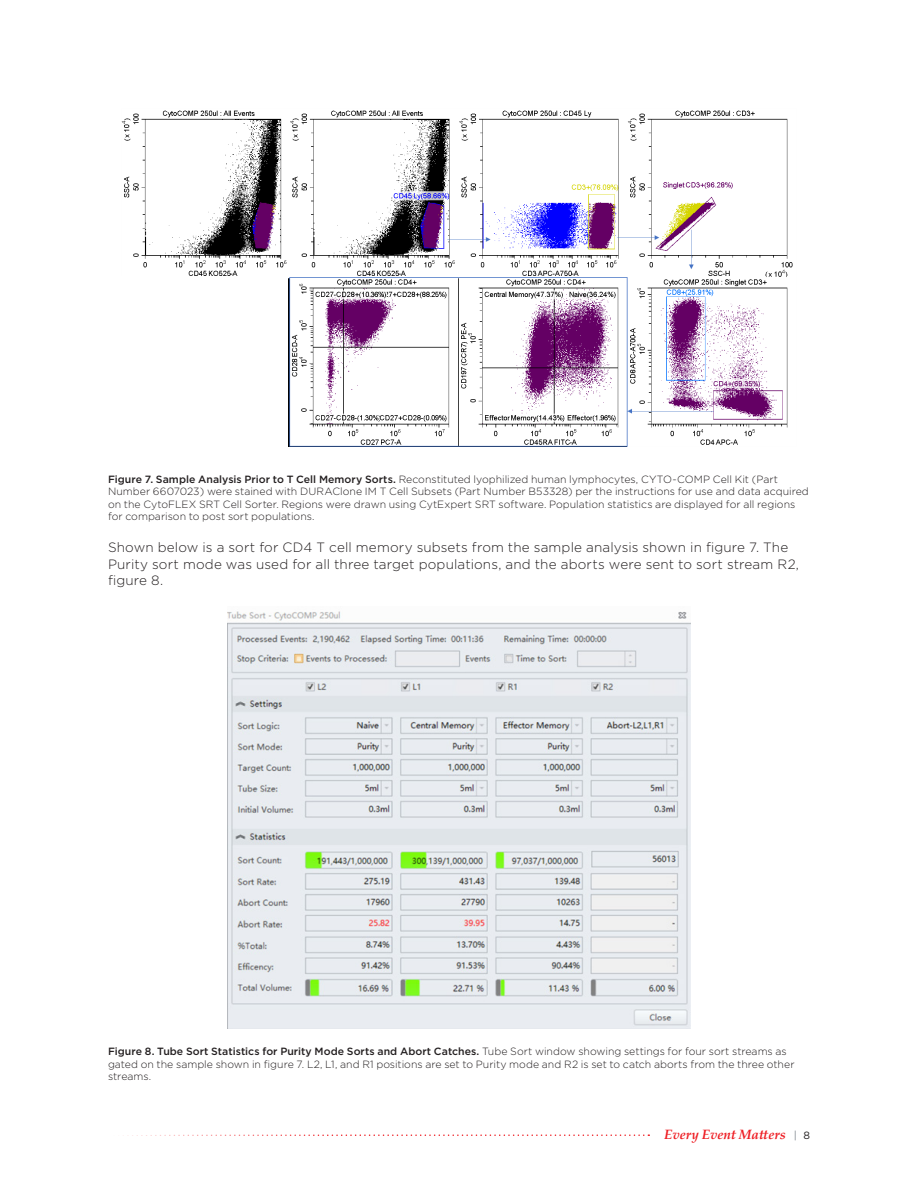
<style>
.page{position:relative;width:918px;height:1188px;background:#fff}
.page>*{position:absolute;margin:0;border:0;box-sizing:border-box;transform-origin:0 0}
.Doc_-_Body{font:300 13.5px/16.5px "Gotham";letter-spacing:.01em;color:#231f20}
.t1{font:italic 700 13.5px "Palatino Linotype";letter-spacing:-.005em;color:#ee1d23}
.Doc_-_Caption{font:300 10.5px/12.6px "Gotham";color:#231f20}
.s1{font-weight:500}
.s2{font-family:"Gotham";font-weight:400;font-style:normal;font-size:10.5px;color:#7e868d}
.s3{font-family:"Gotham";font-weight:400;font-style:normal;font-size:10.5px;color:#231f20}
</style>
<div class="page">
<svg style="left:123px;top:1134px;width:526px;height:2px"></svg>
<img style="left:121px;top:110px;width:672px;height:336px">
<div style="left:94px;top:276px;width:194px;height:177px;background:#fff"></div>
<img style="left:227px;top:611px;width:464px;height:418px">
<p class="Doc_-_Caption" style="left:108px;top:472px;width:702px"><span class="s1">Figure 7. Sample Analysis Prior to T Cell Memory Sorts.</span> Reconstituted lyophilized human lymphocytes, CYTO-COMP Cell Kit (Part Number 6607023) were stained with DURAClone IM T Cell Subsets (Part Number B53328) per the instructions for use and data acquired on the CytoFLEX SRT Cell Sorter. Regions were drawn using CytExpert SRT software. Population statistics are displayed for all regions for comparison to post sort populations.</p>
<p class="Doc_-_Body" style="left:108px;top:539px;width:692px">Shown below is a sort for CD4 T cell memory subsets from the sample analysis shown in figure 7. The<br>Purity sort mode was used for all three target populations, and the aborts were sent to sort stream R2, figure 8.</p>
<p class="Doc_-_Caption" style="left:108px;top:1045px;width:688px"><span class="s1">Figure 8. Tube Sort Statistics for Purity Mode Sorts and Abort Catches.</span> Tube Sort window showing settings for four sort streams as gated on the sample shown in figure 7. L2, L1, and R1 positions are set to Purity mode and R2 is set to catch aborts from the three other streams.</p>
<p class="t1" style="left:664px;top:1124px;width:147px">Every Event Matters <span class="s2">|</span> <span class="s3">8</span></p>
</div>
